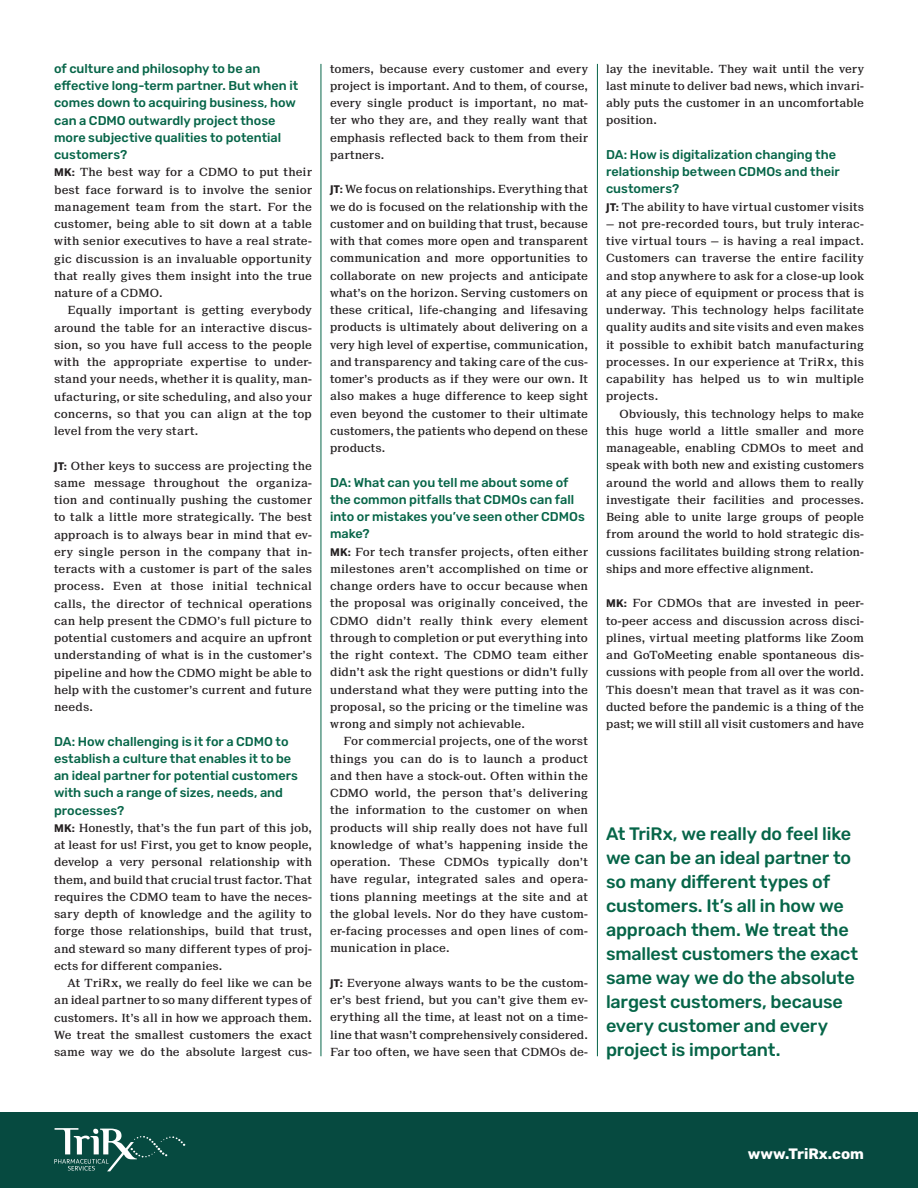
<style>
.page{position:relative;width:918px;height:1188px;background:#fff}
.page>*{position:absolute;margin:0;border:0;box-sizing:border-box;transform-origin:0 0}
.Subhead{font:500 18px/24px "Rubik";letter-spacing:-.01em;color:#066548}
.t1{font:700 15px "Rubik";color:#fff}
.Subhead-2{font:500 12.75px/17.2px "Rubik";color:#066548}
.Bodycopy_just{font:500 11.25px/17.2px "Suisse Neue";letter-spacing:.005em;color:#231f20;text-align:justify}
.s1{font-family:"Sanomat Sans Text";font-weight:700}
</style>
<div class="page">
<hr style="left:321px;top:64px;width:1px;height:992px;background:#066548">
<hr style="left:597px;top:64px;width:1px;height:992px;background:#066548">
<div style="left:0;top:1112px;width:918px;height:76px;background:#064a40"></div>
<svg style="left:54px;top:1128px;width:131px;height:43px"></svg>
<p class="Subhead-2" style="left:54px;top:60px;width:246px">of culture and philosophy to be an effective long-term partner. But when it comes down to acquiring business, how can a CDMO outwardly project those more subjective qualities to potential customers?</p>
<p class="Bodycopy_just" style="left:54px;top:164px;width:260px"><span class="s1">MK:</span> The best way for a CDMO to put their best face forward is to involve the senior management team from the start. For the customer, being able to sit down at a table with senior executives to have a real strate&shy;gic discussion is an invaluable opportunity that really gives them insight into the true nature of a CDMO.</p>
<p class="Bodycopy_just" style="left:54px;top:302px;width:260px;text-indent:14px">Equally important is getting everybody around the table for an interactive discus&shy;sion, so you have full access to the people with the appropriate expertise to under&shy;stand your needs, whether it is quality, man&shy;ufacturing, or site scheduling, and also your concerns, so that you can align at the top level from the very start.</p>
<p class="Bodycopy_just" style="left:54px;top:457px;width:260px"><span class="s1">JT:</span> Other keys to success are projecting the same message throughout the organiza&shy;tion and continually pushing the customer to talk a little more strategically. The best approach is to always bear in mind that ev&shy;ery single person in the company that in&shy;teracts with a customer is part of the sales process. Even at those initial technical calls, the director of technical operations can help present the CDMO’s full picture to potential customers and acquire an upfront understanding of what is in the customer’s pipeline and how the CDMO might be able to help with the customer’s current and future needs.</p>
<p class="Subhead-2" style="left:54px;top:733px;width:245px">DA: How challenging is it for a CDMO to establish a culture that enables it to be an ideal partner for potential customers with such a range of sizes, needs, and processes?</p>
<p class="Bodycopy_just" style="left:54px;top:819px;width:260px"><span class="s1">MK:</span> Honestly, that’s the fun part of this job, at least for us! First, you get to know people, develop a very personal relationship with them, and build that crucial trust factor. That requires the CDMO team to have the neces&shy;sary depth of knowledge and the agility to forge those relationships, build that trust, and steward so many different types of proj&shy;ects for different companies.</p>
<p class="Bodycopy_just" style="left:54px;top:975px;width:260px;text-indent:14px">At TriRx, we really do feel like we can be an ideal partner to so many different types of customers. It’s all in how we approach them.<br>We treat the smallest customers the exact same way we do the absolute largest cus-</p>
<p class="Bodycopy_just" style="left:330px;top:60px;width:260px">tomers, because every customer and every project is important. And to them, of course, every single product is important, no mat&shy;ter who they are, and they really want that emphasis reflected back to them from their partners.</p>
<p class="Bodycopy_just" style="left:330px;top:181px;width:260px"><span class="s1">JT:</span> We focus on relationships. Everything that we do is focused on the relationship with the customer and on building that trust, because with that comes more open and transparent communication and more opportunities to collaborate on new projects and anticipate what’s on the horizon. Serving customers on these critical, life-changing and lifesaving products is ultimately about delivering on a very high level of expertise, communication, and transparency and taking care of the cus&shy;tomer’s products as if they were our own. It also makes a huge difference to keep sight even beyond the customer to their ultimate customers, the patients who depend on these products.</p>
<p class="Subhead-2" style="left:330px;top:474px;width:256px">DA: What can you tell me about some of the common pitfalls that CDMOs can fall into or mistakes you’ve seen other CDMOs make?</p>
<p class="Bodycopy_just" style="left:330px;top:543px;width:260px"><span class="s1">MK:</span> For tech transfer projects, often either milestones aren’t accomplished on time or change orders have to occur because when the proposal was originally conceived, the CDMO didn’t really think every element through to completion or put everything into the right context. The CDMO team either didn’t ask the right questions or didn’t fully understand what they were putting into the proposal, so the pricing or the timeline was wrong and simply not achievable.</p>
<p class="Bodycopy_just" style="left:330px;top:733px;width:260px;text-indent:14px">For commercial projects, one of the worst things you can do is to launch a product and then have a stock-out. Often within the CDMO world, the person that’s delivering the information to the customer on when products will ship really does not have full knowledge of what’s happening inside the operation. These CDMOs typically don’t have regular, integrated sales and opera&shy;tions planning meetings at the site and at the global levels. Nor do they have custom&shy;er-facing processes and open lines of com&shy;munication in place.</p>
<p class="Bodycopy_just" style="left:330px;top:974px;width:259px"><span class="s1">JT:</span> Everyone always wants to be the custom&shy;er’s best friend, but you can’t give them ev&shy;erything all the time, at least not on a time&shy;line that wasn’t comprehensively considered.<br>Far too often, we have seen that CDMOs de-</p>
<p class="Bodycopy_just" style="left:606px;top:60px;width:260px">lay the inevitable. They wait until the very last minute to deliver bad news, which invari&shy;ably puts the customer in an uncomfortable position.</p>
<p class="Subhead-2" style="left:606px;top:146px;width:235px">DA: How is digitalization changing the relationship between CDMOs and their customers?</p>
<p class="Bodycopy_just" style="left:606px;top:198px;width:259px"><span class="s1">JT:</span> The ability to have virtual customer visits</p>
<p class="Bodycopy_just" style="left:606px;top:215px;width:260px">— not pre-recorded tours, but truly interac&shy;tive virtual tours — is having a real impact.<br>Customers can traverse the entire facility and stop anywhere to ask for a close-up look at any piece of equipment or process that is underway. This technology helps facilitate quality audits and site visits and even makes it possible to exhibit batch manufacturing processes. In our experience at TriRx, this capability has helped us to win multiple projects.</p>
<p class="Bodycopy_just" style="left:606px;top:405px;width:260px;text-indent:14px">Obviously, this technology helps to make this huge world a little smaller and more manageable, enabling CDMOs to meet and speak with both new and existing customers around the world and allows them to really investigate their facilities and processes.<br>Being able to unite large groups of people from around the world to hold strategic dis&shy;cussions facilitates building strong relation&shy;ships and more effective alignment.</p>
<p class="Bodycopy_just" style="left:606px;top:595px;width:260px"><span class="s1">MK:</span> For CDMOs that are invested in peer&shy;to-peer access and discussion across disci&shy;plines, virtual meeting platforms like Zoom and GoToMeeting enable spontaneous dis&shy;cussions with people from all over the world.<br>This doesn’t mean that travel as it was con&shy;ducted before the pandemic is a thing of the past; we will still all visit customers and have</p>
<p class="Subhead" style="left:606px;top:822px;width:254px">At TriRx, we really do feel like we can be an ideal partner to so many different types of customers. It’s all in how we approach them. We treat the smallest customers the exact same way we do the absolute largest customers, because every customer and every project is important.</p>
<p class="t1" style="left:748px;top:1145px;width:118px">www.TriRx.com</p>
</div>
